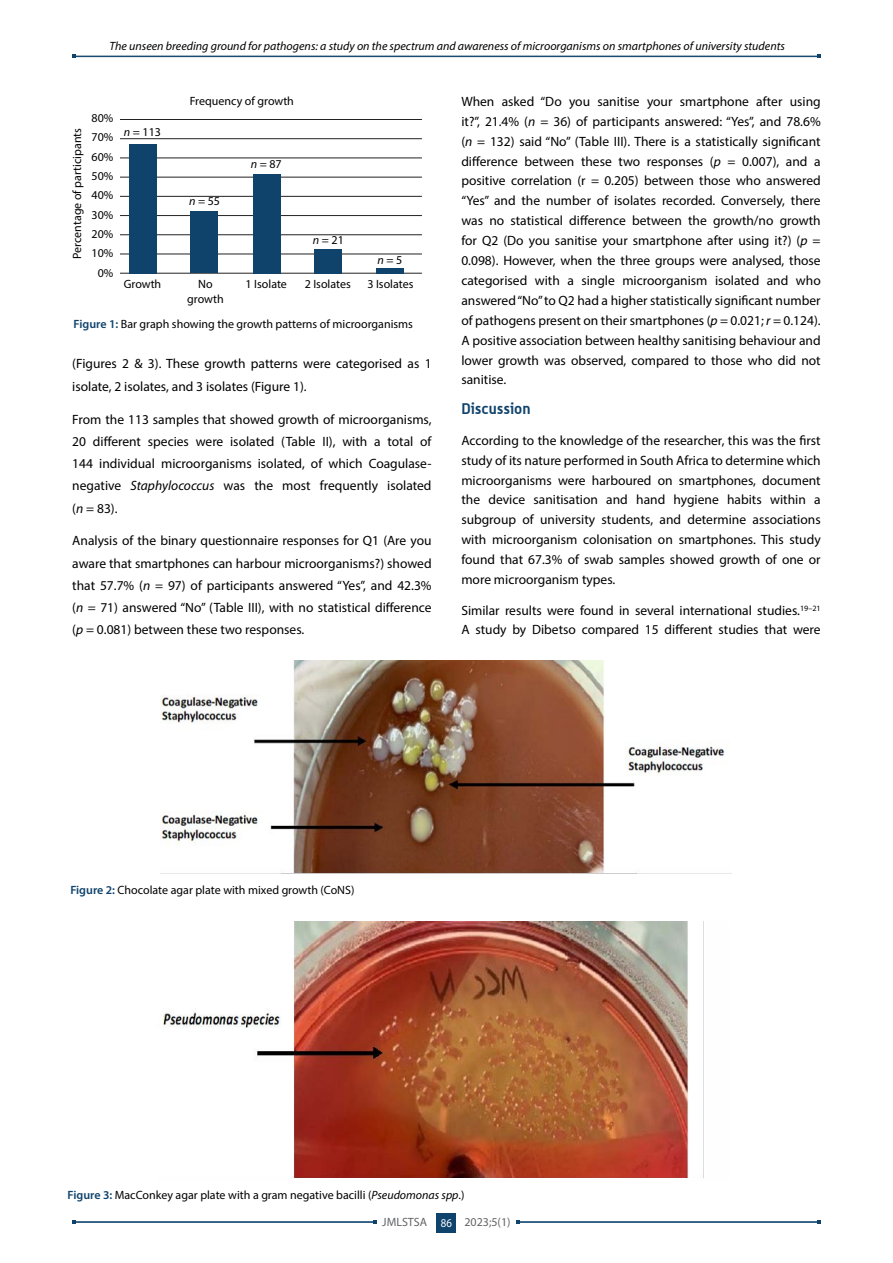
<style>
.page{position:relative;width:893px;height:1263px;background:#fff}
.page>*{position:absolute;margin:0;border:0;box-sizing:border-box;transform-origin:0 0}
.t1{font:700 15px "Alwyn";color:#0f436c}
.t2{font:13.5px/20px "Myriad Pro";color:#000;text-align:justify}
.t3{font:12px/19.4px "Myriad Pro";color:#000;text-align:center}
.t4{font:italic 12px "Myriad Pro";color:#000}
.t5{font:12px "Myriad Pro";color:#636466}
.s1{font-style:italic}
.s2{font-weight:600;color:#0f436c}
.s3{color:#fff}
</style>
<div class="page">
<hr style="left:74px;top:56px;width:745px;height:1px;background:#0f436c">
<hr style="left:74px;top:1221px;width:301px;height:1px;background:#0f436c">
<hr style="left:74px;top:1222px;width:301px;height:1px;background:#0f436c">
<hr style="left:518px;top:1221px;width:301px;height:1px;background:#0f436c">
<hr style="left:518px;top:1222px;width:301px;height:1px;background:#0f436c">
<div style="left:437px;top:1213px;width:19px;height:20px;background:#0f436c"></div>
<hr style="left:120px;top:119px;width:302px;height:1px;background:#222">
<hr style="left:120px;top:138px;width:302px;height:1px;background:#222">
<hr style="left:120px;top:158px;width:302px;height:1px;background:#222">
<hr style="left:120px;top:177px;width:302px;height:1px;background:#222">
<hr style="left:120px;top:196px;width:302px;height:1px;background:#222">
<hr style="left:120px;top:215px;width:302px;height:1px;background:#222">
<hr style="left:120px;top:234px;width:302px;height:1px;background:#222">
<hr style="left:120px;top:254px;width:302px;height:1px;background:#222">
<hr style="left:120px;top:273px;width:302px;height:1px;background:#222">
<div style="left:377px;top:268px;width:27px;height:5px;background:#0f436c"></div>
<div style="left:315px;top:249px;width:27px;height:24px;background:#0f436c"></div>
<div style="left:254px;top:174px;width:27px;height:99px;background:#0f436c"></div>
<div style="left:191px;top:211px;width:27px;height:62px;background:#0f436c"></div>
<div style="left:129px;top:144px;width:27px;height:129px;background:#0f436c"></div>
<img style="left:160px;top:660px;width:568px;height:213px">
<img style="left:162px;top:921px;width:542px;height:257px">
<p class="t4" style="left:110px;top:38px;width:677px">The unseen breeding ground for pathogens: a study on the spectrum and awareness of microorganisms on smartphones of university students</p>
<p class="t3" style="left:92px;top:108px;width:23px">80%<br>70%<br>60%<br>50%<br>40%<br>30%<br>20%<br>10%<br>0%</p>
<p class="t3" style="left:67px;top:259px;width:133px;rotate:-90deg">Percentage of participants</p>
<p class="t3" style="left:124px;top:122px;width:39px"><span class="s1">n</span> = 113</p>
<p class="t3" style="left:190px;top:91px;width:106px">Frequency of growth</p>
<p class="t3" style="left:189px;top:191px;width:32px"><span class="s1">n</span> = 55</p>
<p class="t3" style="left:251px;top:154px;width:32px"><span class="s1">n</span> = 87</p>
<p class="t3" style="left:313px;top:230px;width:32px"><span class="s1">n</span> = 21</p>
<p class="t3" style="left:378px;top:250px;width:26px"><span class="s1">n</span> = 5</p>
<p class="t3" style="left:187px;top:276px;width:38px;line-height:15px">No growth</p>
<p class="t3" style="left:246px;top:274px;width:43px">1 Isolate</p>
<p class="t3" style="left:305px;top:274px;width:48px">2 Isolates</p>
<p class="t3" style="left:367px;top:274px;width:48px">3 Isolates</p>
<p class="t3" style="left:74px;top:315px;width:341px"><span class="s2">Figure 1:</span> Bar graph showing the growth patterns of microorganisms</p>
<p class="t3" style="left:124px;top:274px;width:39px">Growth</p>
<p class="t2" style="left:72px;top:353px;width:361px;line-height:22.2px">(Figures 2 &amp; 3). These growth patterns were categorised as 1 isolate, 2 isolates, and 3 isolates (Figure 1).</p>
<p class="t2" style="left:72px;top:408px;width:361px;line-height:22.2px">From the 113 samples that showed growth of microorganisms, 20 different species were isolated (Table II), with a total of 144 individual microorganisms isolated, of which Coagulase&shy;negative <span class="s1">Staphylococcus</span> was the most frequently isolated (<span class="s1">n</span> = 83).</p>
<p class="t2" style="left:72px;top:530px;width:361px;line-height:22.2px">Analysis of the binary questionnaire responses for Q1 (Are you aware that smartphones can harbour microorganisms?) showed that 57.7% (<span class="s1">n</span> = 97) of participants answered “Yes”, and 42.3% (<span class="s1">n</span> = 71) answered “No” (Table III), with no statistical difference (<span class="s1">p</span> = 0.081) between these two responses.</p>
<p class="t2" style="left:461px;top:91px;width:361px">When asked “Do you sanitise your smartphone after using it?”, 21.4% (<span class="s1">n</span> = 36) of participants answered: “Yes”, and 78.6% (<span class="s1">n</span> = 132) said “No” (Table III). There is a statistically significant difference between these two responses (<span class="s1">p</span> = 0.007), and a positive correlation (r = 0.205) between those who answered “Yes” and the number of isolates recorded. Conversely, there was no statistical difference between the growth/no growth for Q2 (Do you sanitise your smartphone after using it?) (<span class="s1">p</span> = 0.098). However, when the three groups were analysed, those categorised with a single microorganism isolated and who answered “No” to Q2 had a higher statistically significant number of pathogens present on their smartphones (<span class="s1">p</span> = 0.021; <span class="s1">r</span> = 0.124).<br>A positive association between healthy sanitising behaviour and lower growth was observed, compared to those who did not sanitise.</p>
<p class="t1" style="left:461px;top:399px;width:71px">Discussion</p>
<p class="t2" style="left:461px;top:430px;width:361px">According to the knowledge of the researcher, this was the first study of its nature performed in South Africa to determine which microorganisms were harboured on smartphones, document the device sanitisation and hand hygiene habits within a subgroup of university students, and determine associations with microorganism colonisation on smartphones. This study found that 67.3% of swab samples showed growth of one or more microorganism types.</p>
<p class="t2" style="left:461px;top:600px;width:361px">Similar results were found in several international studies.<sup>19–21<br></sup>A study by Dibetso compared 15 different studies that were</p>
<p class="t3" style="left:70px;top:880px;width:286px"><span class="s2">Figure 2:</span> Chocolate agar plate with mixed growth (CoNS)</p>
<p class="t3" style="left:68px;top:1185px;width:398px"><span class="s2">Figure 3:</span> MacConkey agar plate with a gram negative bacilli (<span class="s1">Pseudomonas spp</span>.)</p>
<p class="t5" style="left:382px;top:1215px;width:130px">JMLSTSA <span class="s3">86</span> 2023;5(1)</p>
</div>
